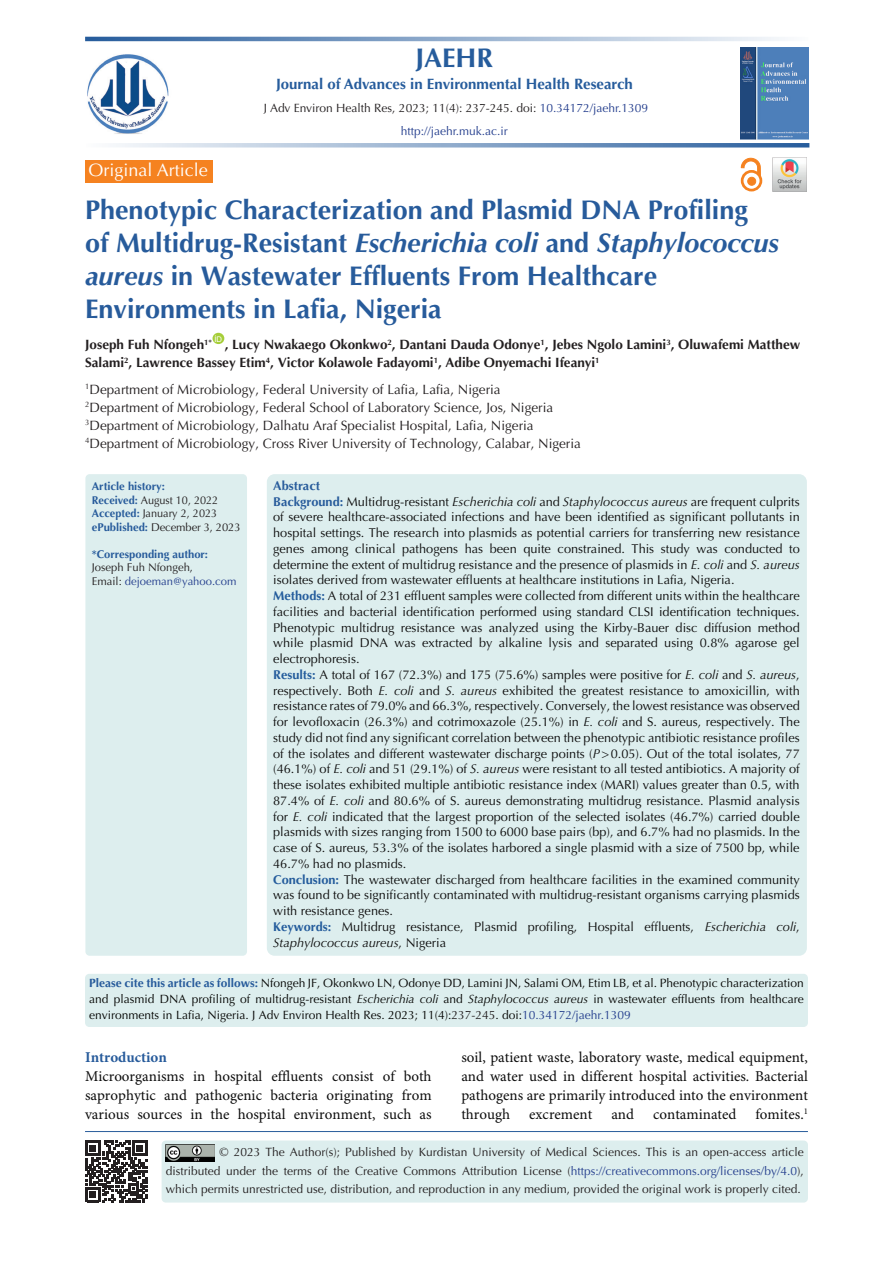
<style>
.page{position:relative;width:893px;height:1263px;background:#fff}
.page>*{position:absolute;margin:0;border:0;box-sizing:border-box;transform-origin:0 0}
.t1{font:700 27px/33px "Optima LT Std";color:#275b9b}
.t2{font:700 27px "Optima LT Std";color:#265c9c}
.t3{font:18px "Optima LT Std";color:#fff}
.t4{font:15px/18.8px "Minion Pro";color:#0d0d0d;text-align:justify}
.t5{font:700 15px "Optima LT Std";color:#265c9c}
.heading_1{font:700 15px "Minion Pro";color:#275b9b}
.t6{font:13.5px "Optima LT Std";color:#231f20}
.t7{font:700 13.5px/18px "Optima LT Std";color:#231f20}
.t8{font:12.75px/15.8px "Optima LT Std";color:#0d0d0d;text-align:justify}
.t9{font:700 12.75px "Optima LT Std";color:#275b9b}
.t10{font:12px/16.2px "Optima LT Std";color:#040503;text-align:justify}
.t11{font:12px/18px "Optima LT Std";color:#221e1f;text-align:justify}
.t12{font:12px "Optima LT Std";color:#231f20}
.t13{font:12px "Optima LT Std";color:#253f8e}
.t14{font:11.25px "Optima LT Std";color:#231f20}
.t15{font:700 11.25px "Optima LT Std";color:#275b9b}
.t16{font:11.25px "Optima LT Std";color:#253f8e}
.t17{font:7.8px "Arial";color:#fff}
.s1{color:#253f8e}
.s2{font-style:italic}
.s3{font-weight:700;color:#275b9b}
.s4{color:#231f20}
.s5{font-weight:700;color:#245c9c}
</style>
<div class="page">
<hr style="left:85px;top:1131px;width:723px;height:1px;background:#295c9b">
<div style="left:162px;top:1140px;width:646px;height:62px;background:#dee;border-radius:4px"></div>
<img style="left:166px;top:1145px;width:48px;height:17px">
<div style="left:213px;top:333px;width:11px;height:11px;background:#a6ce39;border-radius:50%"></div>
<div style="left:85px;top:160px;width:128px;height:22px;background:#f58220"></div>
<img style="left:773px;top:158px;width:34px;height:34px">
<div style="left:85px;top:974px;width:723px;height:53px;background:#dee;border-radius:4px"></div>
<div style="left:748px;top:177px;width:8px;height:8px;background:#f58220;border-radius:50%"></div>
<div style="left:748px;top:177px;width:8px;height:8px;border:1px solid #f58220;border-radius:50%"></div>
<div style="left:741px;top:170px;width:21px;height:21px;border:3px solid #f58220;border-radius:50%"></div>
<svg style="left:741px;top:158px;width:20px;height:18px"></svg>
<svg style="left:85px;top:1141px;width:62px;height:61px"></svg>
<svg style="left:85px;top:37px;width:697px;height:4px;background:#8da9ca"></svg>
<img style="left:741px;top:47px;width:67px;height:93px">
<img style="left:87px;top:54px;width:82px;height:80px">
<svg style="left:113px;top:143px;width:696px;height:5px;background:#98b2d0"></svg>
<div style="left:85px;top:474px;width:162px;height:482px;background:#dee;border-radius:4px"></div>
<div style="left:267px;top:474px;width:540px;height:482px;background:#dee;border-radius:8px"></div>
<p class="t3" style="left:88px;top:160px;width:121px">Original Article</p>
<p class="t2" style="left:416px;top:42px;width:79px">JAEHR</p>
<p class="t5" style="left:276px;top:76px;width:358px">Journal of Advances in Environmental Health Research</p>
<p class="t12" style="left:264px;top:101px;width:386px">J Adv Environ Health Res, 2023; 11(4): 237-245. doi: <span class="s1">10.34172/jaehr.1309</span></p>
<p class="t13" style="left:401px;top:124px;width:109px">http://jaehr.muk.ac.ir</p>
<p class="t1" style="left:85px;top:194px;width:695px">Phenotypic Characterization and Plasmid DNA Profiling<br>of Multidrug-Resistant <span class="s2">Escherichia coli</span> and <span class="s2">Staphylococcus aureus</span> in Wastewater Effluents From Healthcare Environments in Lafia, Nigeria</p>
<p class="t7" style="left:85px;top:336px;width:128px">Joseph Fuh Nfongeh<sup>1*</sup></p>
<p class="t17" style="left:214px;top:333px;width:9px">ID</p>
<p class="t7" style="left:85px;top:336px;width:717px;text-indent:140px">, Lucy Nwakaego Okonkwo<sup>2</sup>, Dantani Dauda Odonye<sup>1</sup>, Jebes Ngolo Lamini<sup>3</sup>, Oluwafemi Matthew<br>Salami<sup>2</sup>, Lawrence Bassey Etim<sup>4</sup>, Victor Kolawole Fadayomi<sup>1</sup>, Adibe Onyemachi Ifeanyi<sup>1</sup></p>
<p class="t6" style="left:85px;top:381px;width:417px"><sup>1</sup>Department of Microbiology, Federal University of Lafia, Lafia, Nigeria</p>
<p class="t6" style="left:85px;top:399px;width:470px"><sup>2</sup>Department of Microbiology, Federal School of Laboratory Science, Jos, Nigeria</p>
<p class="t6" style="left:85px;top:417px;width:450px"><sup>3</sup>Department of Microbiology, Dalhatu Araf Specialist Hospital, Lafia, Nigeria</p>
<p class="t6" style="left:85px;top:435px;width:497px"><sup>4</sup>Department of Microbiology, Cross River University of Technology, Calabar, Nigeria</p>
<p class="t15" style="left:92px;top:480px;width:75px">Article history:</p>
<p class="t14" style="left:92px;top:493px;width:128px"><span class="s3">Received:</span> August 10, 2022</p>
<p class="t14" style="left:92px;top:507px;width:127px"><span class="s3">Accepted:</span> January 2, 2023</p>
<p class="t14" style="left:92px;top:520px;width:150px"><span class="s3">ePublished:</span> December 3, 2023</p>
<p class="t15" style="left:92px;top:547px;width:118px">*Corresponding author:</p>
<p class="t14" style="left:92px;top:561px;width:103px">Joseph Fuh Nfongeh,</p>
<p class="t16" style="left:92px;top:574px;width:146px"><span class="s4">Email:</span> dejoeman@yahoo.com</p>
<p class="t9" style="left:273px;top:478px;width:48px">Abstract</p>
<p class="t8" style="left:273px;top:494px;width:528px"><span class="s3">Background:</span> Multidrug-resistant <span class="s2">Escherichia coli</span> and <span class="s2">Staphylococcus aureus</span> are frequent culprits of severe healthcare-associated infections and have been identified as significant pollutants in hospital settings. The research into plasmids as potential carriers for transferring new resistance genes among clinical pathogens has been quite constrained. This study was conducted to determine the extent of multidrug resistance and the presence of plasmids in <span class="s2">E. coli</span> and <span class="s2">S. aureus </span>isolates derived from wastewater effluents at healthcare institutions in Lafia, Nigeria.</p>
<p class="t8" style="left:273px;top:588px;width:528px"><span class="s5">Methods:</span> A total of 231 effluent samples were collected from different units within the healthcare facilities and bacterial identification performed using standard CLSI identification techniques.<br>Phenotypic multidrug resistance was analyzed using the Kirby-Bauer disc diffusion method while plasmid DNA was extracted by alkaline lysis and separated using 0.8% agarose gel electrophoresis.</p>
<p class="t8" style="left:273px;top:667px;width:528px"><span class="s5">Results:</span> A total of 167 (72.3%) and 175 (75.6%) samples were positive for <span class="s2">E. coli</span> and <span class="s2">S. aureus</span>, respectively. Both <span class="s2">E. coli</span> and <span class="s2">S. aureus</span> exhibited the greatest resistance to amoxicillin, with resistance rates of 79.0% and 66.3%, respectively. Conversely, the lowest resistance was observed for levofloxacin (26.3%) and cotrimoxazole (25.1%) in <span class="s2">E. coli</span> and S. aureus, respectively. The study did not find any significant correlation between the phenotypic antibiotic resistance profiles of the isolates and different wastewater discharge points (<span class="s2">P</span>&gt;0.05). Out of the total isolates, 77 (46.1%) of <span class="s2">E. coli</span> and 51 (29.1%) of <span class="s2">S. aureus</span> were resistant to all tested antibiotics. A majority of these isolates exhibited multiple antibiotic resistance index (MARI) values greater than 0.5, with 87.4% of <span class="s2">E. coli</span> and 80.6% of S. aureus demonstrating multidrug resistance. Plasmid analysis for <span class="s2">E. coli</span> indicated that the largest proportion of the selected isolates (46.7%) carried double plasmids with sizes ranging from 1500 to 6000 base pairs (bp), and 6.7% had no plasmids. In the case of S. aureus, 53.3% of the isolates harbored a single plasmid with a size of 7500 bp, while 46.7% had no plasmids.</p>
<p class="t8" style="left:273px;top:872px;width:528px"><span class="s5">Conclusion:</span> The wastewater discharged from healthcare facilities in the examined community was found to be significantly contaminated with multidrug-resistant organisms carrying plasmids with resistance genes.</p>
<p class="t8" style="left:273px;top:919px;width:528px"><span class="s5">Keywords:</span> Multidrug resistance, Plasmid profiling, Hospital effluents, <span class="s2">Escherichia coli</span>,<br><span class="s2">Staphylococcus aureus</span>, Nigeria</p>
<p class="t10" style="left:89px;top:975px;width:716px"><span class="s3">Please cite this article as follows:</span> Nfongeh JF, Okonkwo LN, Odonye DD, Lamini JN, Salami OM, Etim LB, et al. Phenotypic characterization and plasmid DNA profiling of multidrug-resistant <span class="s2">Escherichia coli</span> and <span class="s2">Staphylococcus aureus</span> in wastewater effluents from healthcare environments in Lafia, Nigeria. J Adv Environ Health Res. 2023; 11(4):<span class="s4">237-245</span>. doi:<span class="s1">10.34172/jaehr.1309</span></p>
<p class="t4" style="left:461px;top:1049px;width:348px">soil, patient waste, laboratory waste, medical equipment, and water used in different hospital activities. Bacterial pathogens are primarily introduced into the environment through</p>
<p class="heading_1" style="left:85px;top:1047px;width:83px">Introduction</p>
<p class="t4" style="left:85px;top:1067px;width:348px">Microorganisms in hospital effluents consist of both saprophytic and pathogenic bacteria originating from various sources in the hospital environment, such as</p>
<p class="t4" style="left:529px;top:1105px;width:65px">excrement</p>
<p class="t4" style="left:611px;top:1105px;width:24px">and</p>
<p class="t4" style="left:653px;top:1105px;width:85px">contaminated</p>
<p class="t4" style="left:755px;top:1105px;width:54px">fomites.<sup>1</sup></p>
<p class="t11" style="left:166px;top:1143px;width:639px;text-indent:54px"><span class="s4">© 2023 The Author(s); Published by Kurdistan University of Medical Sciences.</span> This is an open-access article distributed under the terms of the Creative Commons Attribution License (<span class="s1">https://creativecommons.org/licenses/by/4.0</span>), which permits unrestricted use, distribution, and reproduction in any medium, provided the original work is properly cited.</p>
</div>
